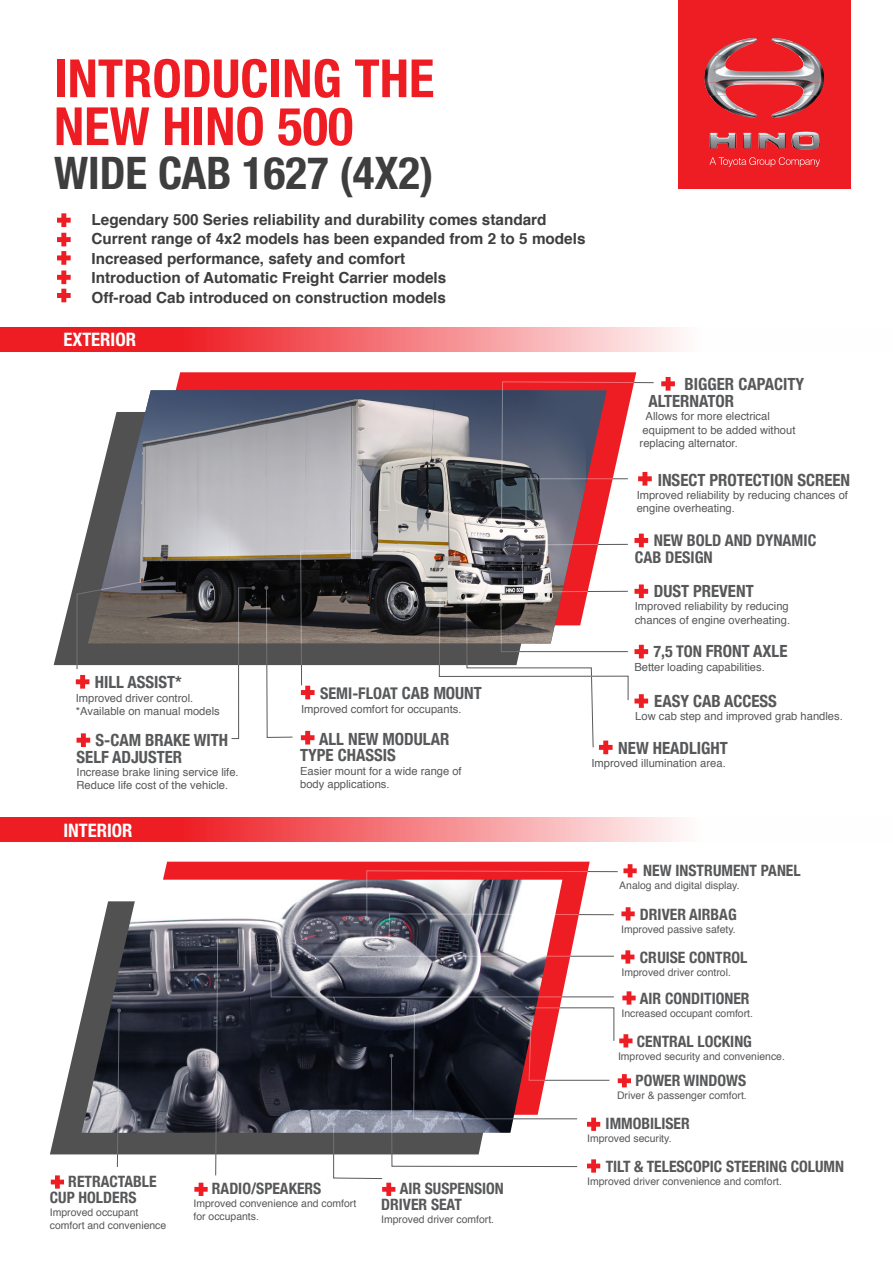
<style>
.page{position:relative;width:893px;height:1263px;background:#fff}
.page>*{position:absolute;margin:0;border:0;box-sizing:border-box;transform-origin:0 0}
.t1{font:700 condensed 52.65px/47.8px "Helvetica Neue LT Std";color:#ee1d23}
.t2{font:700 condensed 45px "Helvetica Neue LT Std";color:#3e3e3f}
.t3{font:700 condensed 18.6px "Helvetica Neue LT Std";color:#fff}
.t4{font:700 condensed 16.8px/16.8px "Helvetica Neue";color:#57585a}
.t5{font:700 condensed 16.05px/16.5px "Helvetica Neue";color:#57585a}
.t6{font:700 condensed 15.6px/16.4px "Helvetica Neue";color:#57585a}
.t7{font:700 15.3px "Helvetica";color:#3e3e3f}
.t8{font:11.25px/13.5px "Helvetica";color:#57585a}
.t9{font:10.35px/13px "Helvetica";color:#57585a}
.s1{font-size:16.8px}
.s2{font-size:16.05px}
</style>
<div class="page">
<svg style="left:0;top:818px;width:680px;height:24px;background:#f36b6f"></svg>
<svg style="left:175px;top:372px;width:461px;height:18px;background:#ee2329"></svg>
<svg style="left:54px;top:527px;width:384px;height:138px;fill:#525152"></svg>
<img style="left:88px;top:390px;width:497px;height:253px">
<svg style="left:0;top:327px;width:680px;height:25px;background:#f36b6f"></svg>
<svg style="left:231px;top:586px;width:24px;height:153px"></svg>
<svg style="left:77px;top:733px;width:13px;height:14px"></svg>
<svg style="left:301px;top:731px;width:13px;height:13px"></svg>
<svg style="left:76px;top:576px;width:88px;height:113px"></svg>
<svg style="left:264px;top:586px;width:29px;height:152px"></svg>
<svg style="left:661px;top:377px;width:14px;height:14px"></svg>
<svg style="left:300px;top:549px;width:103px;height:150px"></svg>
<div style="left:163px;top:862px;width:427px;height:18px;background:#ee1d23"></div>
<svg style="left:50px;top:1015px;width:219px;height:139px;fill:#525152"></svg>
<img style="left:82px;top:901px;width:187px;height:232px">
<svg style="left:116px;top:1008px;width:5px;height:159px"></svg>
<svg style="left:194px;top:1183px;width:14px;height:13px"></svg>
<div style="left:678px;top:0;width:172px;height:188px;background:#ee1d23"></div>
<img style="left:735px;top:38px;width:58px;height:4px">
<img style="left:714px;top:42px;width:101px;height:14px">
<img style="left:706px;top:56px;width:117px;height:13px">
<img style="left:704px;top:69px;width:120px;height:27px">
<img style="left:710px;top:96px;width:109px;height:13px">
<img style="left:725px;top:109px;width:79px;height:9px">
<img style="left:710px;top:132px;width:109px;height:4px">
<img style="left:792px;top:136px;width:28px;height:13px">
<svg style="left:799px;top:149px;width:14px;height:1px"></svg>
<svg style="left:709px;top:157px;width:111px;height:10px"></svg>
<svg style="left:215px;top:939px;width:5px;height:237px"></svg>
<svg style="left:51px;top:1175px;width:13px;height:14px"></svg>
<svg style="left:269px;top:864px;width:368px;height:332px"></svg>
<svg style="left:57px;top:213px;width:14px;height:14px"></svg>
<svg style="left:57px;top:233px;width:14px;height:69px"></svg>
<svg style="left:438px;top:555px;width:210px;height:199px"></svg>
<svg style="left:499px;top:381px;width:155px;height:166px"></svg>
<p class="t1" style="left:54px;top:54px;width:382px">INTRODUCING THE<br>NEW HINO 500</p>
<p class="t2" style="left:54px;top:145px;width:381px">WIDE CAB 1627 (4X2)</p>
<p class="t7" style="left:92px;top:207px;width:456px">Legendary 500 Series reliability and durability comes standard</p>
<p class="t7" style="left:92px;top:227px;width:495px">Current range of 4x2 models has been expanded from 2 to 5 models</p>
<p class="t7" style="left:92px;top:246px;width:315px">Increased performance, safety and comfort</p>
<p class="t7" style="left:92px;top:266px;width:356px">Introduction of Automatic Freight Carrier models</p>
<p class="t7" style="left:92px;top:285px;width:356px">Off-road Cab introduced on construction models</p>
<p class="t3" style="left:63px;top:328px;width:74px">EXTERIOR</p>
<p class="t4" style="left:95px;top:673px;width:88px">HILL ASSIST*</p>
<p class="t8" style="left:76px;top:691px;width:145px">Improved driver control. *Available on manual models</p>
<p class="t4" style="left:77px;top:730px;width:153px;text-indent:19px">S-CAM BRAKE WITH<br>SELF ADJUSTER</p>
<p class="t8" style="left:77px;top:765px;width:164px">Increase brake lining service life.<br>Reduce life cost of the vehicle.</p>
<p class="t3" style="left:63px;top:819px;width:71px">INTERIOR</p>
<p class="t5" style="left:320px;top:684px;width:163px">SEMI-FLOAT <span class="s1">CAB MOUNT</span></p>
<p class="t8" style="left:301px;top:702px;width:162px">Improved comfort for occupants.</p>
<p class="t4" style="left:300px;top:729px;width:151px;text-indent:19px">ALL NEW MODULAR<br>TYPE CHASSIS</p>
<p class="t8" style="left:300px;top:764px;width:163px">Easier mount for a wide range of body applications.</p>
<p class="t6" style="left:50px;top:1172px;width:108px;text-indent:18px">RETRACTABLE<br>CUP HOLDERS</p>
<p class="t9" style="left:50px;top:1206px;width:118px">Improved occupant comfort and convenience</p>
<p class="t6" style="left:212px;top:1179px;width:111px">RADIO/SPEAKERS</p>
<p class="t9" style="left:193px;top:1197px;width:164px">Improved convenience and comfort for occupants.</p>
<p class="t6" style="left:381px;top:1179px;width:124px;text-indent:18px">AIR SUSPENSION<br>DRIVER SEAT</p>
<p class="t9" style="left:381px;top:1213px;width:114px">Improved driver comfort.</p>
<p class="t4" style="left:649px;top:375px;width:157px;text-indent:36px">BIGGER CAPACITY<br>ALTERNATOR</p>
<p class="t8" style="left:640px;top:410px;width:157px;text-indent:6px">Allows for more electrical equipment to be added without replacing alternator.</p>
<p class="t4" style="left:658px;top:470px;width:194px">INSECT PROTECTION SCREEN</p>
<p class="t8" style="left:637px;top:489px;width:213px">Improved reliability by reducing chances of engine overheating.</p>
<p class="t5" style="left:635px;top:531px;width:183px;text-indent:19px">NEW BOLD AND DYNAMIC<br>CAB DESIGN</p>
<p class="t4" style="left:654px;top:581px;width:101px">DUST PREVENT</p>
<p class="t8" style="left:635px;top:600px;width:157px">Improved reliability by reducing chances of engine overheating.</p>
<p class="t4" style="left:653px;top:642px;width:136px"><span class="s2">7,5 TON</span> FRONT AXLE</p>
<p class="t8" style="left:634px;top:660px;width:132px">Better loading capabilities.</p>
<p class="t4" style="left:654px;top:691px;width:124px">EASY CAB ACCESS</p>
<p class="t8" style="left:635px;top:710px;width:209px">Low cab step and improved grab handles.</p>
<p class="t4" style="left:618px;top:738px;width:111px">NEW HEADLIGHT</p>
<p class="t8" style="left:591px;top:757px;width:136px">Improved illumination area.</p>
<p class="t6" style="left:643px;top:862px;width:159px">NEW INSTRUMENT PANEL</p>
<p class="t9" style="left:619px;top:880px;width:122px">Analog and digital display.</p>
<p class="t6" style="left:640px;top:905px;width:98px">DRIVER AIRBAG</p>
<p class="t9" style="left:621px;top:923px;width:116px">Improved passive safety.</p>
<p class="t6" style="left:640px;top:948px;width:109px">CRUISE CONTROL</p>
<p class="t9" style="left:621px;top:966px;width:111px">Improved driver control.</p>
<p class="t6" style="left:640px;top:989px;width:111px">AIR CONDITIONER</p>
<p class="t9" style="left:621px;top:1007px;width:133px">Increased occupant comfort.</p>
<p class="t6" style="left:637px;top:1032px;width:117px">CENTRAL LOCKING</p>
<p class="t9" style="left:618px;top:1050px;width:168px">Improved security and convenience.</p>
<p class="t6" style="left:635px;top:1071px;width:112px">POWER WINDOWS</p>
<p class="t9" style="left:617px;top:1089px;width:131px">Driver &amp; passenger comfort.</p>
<p class="t6" style="left:606px;top:1114px;width:86px">IMMOBILISER</p>
<p class="t9" style="left:587px;top:1132px;width:86px">Improved security.</p>
<p class="t6" style="left:606px;top:1157px;width:240px">TILT &amp; TELESCOPIC STEERING COLUMN</p>
<p class="t9" style="left:587px;top:1175px;width:196px">Improved driver convenience and comfort.</p>
</div>
